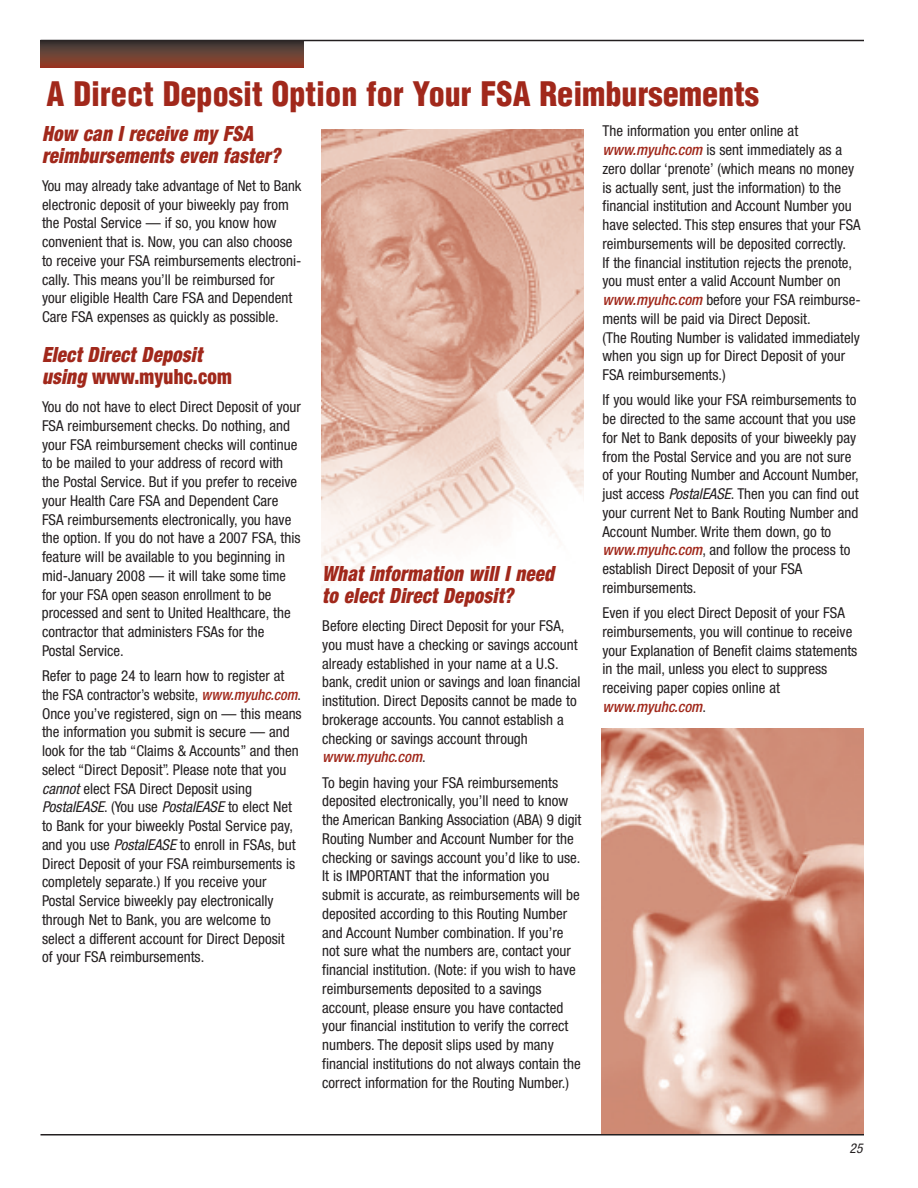
<style>
.page{position:relative;width:918px;height:1188px;background:#fff}
.page>*{position:absolute;margin:0;border:0;box-sizing:border-box;transform-origin:0 0}
.t1{font:900 condensed 33px "Helvetica";color:#a1281b}
.t2{font:italic 900 condensed 21px/22.5px "Helvetica Neue";letter-spacing:.015em;color:#a1281b;scale:.9 1}
.t3{font:condensed 15px/18.8px "Helvetica Neue";color:#231f20}
.t4{font:italic condensed 13.5px "Helvetica Neue";color:#231f20}
.s1{font-style:normal}
.s2{font-weight:500;font-style:italic;color:#a1281b}
.s3{font-style:italic}
</style>
<div class="page">
<img style="left:321px;top:129px;width:262px;height:459px">
<hr style="left:40px;top:40px;width:824px;height:1px;background:#231f20">
<img style="left:601px;top:728px;width:263px;height:406px">
<hr style="left:40px;top:1134px;width:824px;height:2px;background:#231f20">
<div style="left:40px;top:40px;width:264px;height:28px;background:linear-gradient(to bottom,#343b3a,#9a4029)"></div>
<p class="t1" style="left:47px;top:75px;width:714px">A Direct Deposit Option for Your FSA Reimbursements</p>
<p class="t2" style="left:42px;top:124px;width:266px">How can I receive my FSA reimbursements even faster?</p>
<p class="t3" style="left:42px;top:177px;width:261px">You may already take advantage of Net to Bank electronic deposit of your biweekly pay from the Postal Service — if so, you know how convenient that is. Now, you can also choose to receive your FSA reimbursements electroni&shy;cally. This means you’ll be reimbursed for your eligible Health Care FSA and Dependent Care FSA expenses as quickly as possible.</p>
<p class="t2" style="left:42px;top:345px;width:213px">Elect Direct Deposit using <span class="s1">www.myuhc.com</span></p>
<p class="t3" style="left:42px;top:399px;width:260px">You do not have to elect Direct Deposit of your FSA reimbursement checks. Do nothing, and your FSA reimbursement checks will continue to be mailed to your address of record with the Postal Service. But if you prefer to receive your Health Care FSA and Dependent Care FSA reimbursements electronically, you have the option. If you do not have a 2007 FSA, this feature will be available to you beginning in mid-January 2008 — it will take some time for your FSA open season enrollment to be processed and sent to United Healthcare, the contractor that administers FSAs for the Postal Service.</p>
<p class="t3" style="left:42px;top:668px;width:261px">Refer to page 24 to learn how to register at the FSA contractor’s website, <span class="s2">www.myuhc.com</span>.<br>Once you’ve registered, sign on — this means the information you submit is secure — and look for the tab “Claims &amp; Accounts” and then select “Direct Deposit”. Please note that you <span class="s3">cannot</span> elect FSA Direct Deposit using <span class="s3">PostalEASE</span>. (You use <span class="s3">PostalEASE</span> to elect Net to Bank for your biweekly Postal Service pay, and you use <span class="s3">PostalEASE</span> to enroll in FSAs, but Direct Deposit of your FSA reimbursements is completely separate.) If you receive your Postal Service biweekly pay electronically through Net to Bank, you are welcome to select a different account for Direct Deposit<br>of your FSA reimbursements.</p>
<p class="t3" style="left:602px;top:123px;width:260px">The information you enter online at <span class="s2">www.myuhc.com</span> is sent immediately as a zero dollar ‘prenote’ (which means no money is actually sent, just the information) to the financial institution and Account Number you have selected. This step ensures that your FSA reimbursements will be deposited correctly.<br>If the financial institution rejects the prenote, you must enter a valid Account Number on <span class="s2">www.myuhc.com</span> before your FSA reimburse&shy;ments will be paid via Direct Deposit.<br>(The Routing Number is validated immediately when you sign up for Direct Deposit of your FSA reimbursements.)</p>
<p class="t3" style="left:602px;top:392px;width:258px">If you would like your FSA reimbursements to be directed to the same account that you use for Net to Bank deposits of your biweekly pay from the Postal Service and you are not sure of your Routing Number and Account Number, just access <span class="s3">PostalEASE</span>. Then you can find out your current Net to Bank Routing Number and Account Number. Write them down, go to <span class="s2">www.myuhc.com</span>, and follow the process to establish Direct Deposit of your FSA reimbursements.</p>
<p class="t3" style="left:602px;top:605px;width:256px">Even if you elect Direct Deposit of your FSA reimbursements, you will continue to receive your Explanation of Benefit claims statements in the mail, unless you elect to suppress receiving paper copies online at <span class="s2">www.myuhc.com</span>.</p>
<p class="t2" style="left:322px;top:564px;width:259px">What information will I need to elect Direct Deposit?</p>
<p class="t3" style="left:322px;top:618px;width:260px">Before electing Direct Deposit for your FSA, you must have a checking or savings account already established in your name at a U.S. bank, credit union or savings and loan financial institution. Direct Deposits cannot be made to brokerage accounts. You cannot establish a checking or savings account through <span class="s2">www.myuhc.com</span>.</p>
<p class="t3" style="left:322px;top:774px;width:261px">To begin having your FSA reimbursements deposited electronically, you’ll need to know the American Banking Association (ABA) 9 digit Routing Number and Account Number for the checking or savings account you’d like to use.<br>It is IMPORTANT that the information you submit is accurate, as reimbursements will be deposited according to this Routing Number and Account Number combination. If you’re not sure what the numbers are, contact your financial institution. (Note: if you wish to have reimbursements deposited to a savings account, please ensure you have contacted your financial institution to verify the correct numbers. The deposit slips used by many financial institutions do not always contain the correct information for the Routing Number.)</p>
<p class="t4" style="left:850px;top:1143px;width:14px">25</p>
</div>
